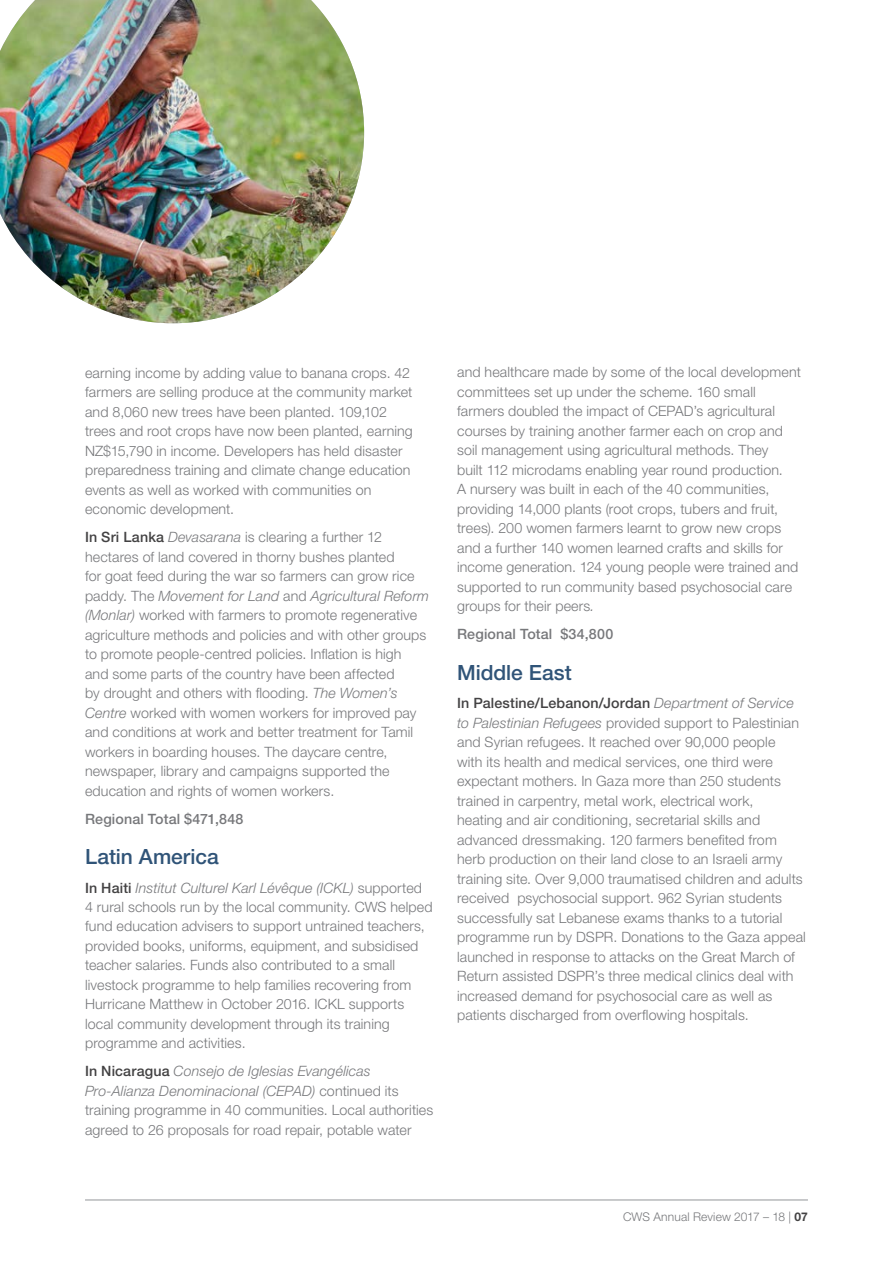
<style>
.page{position:relative;width:893px;height:1263px;background:#fff}
.page>*{position:absolute;margin:0;border:0;box-sizing:border-box;transform-origin:0 0}
.t1{font:500 21px "Helvetica Neue LT Pro";color:#305478}
.t2{font:300 14.25px/19.5px "Helvetica Neue LT Pro";letter-spacing:.01em;color:#77787b}
.t3{font:500 14.25px "Helvetica Neue LT Pro";letter-spacing:.01em;color:#77787b}
.t4{font:300 12px "Helvetica Neue LT Pro";letter-spacing:.01em;color:#77787b}
.s1{font-weight:500;color:#434243}
.s2{font-style:italic}
.s3{font-weight:700;color:#434243}
</style>
<div class="page">
<hr style="left:85px;top:1199px;width:723px;height:1px;background:#bcbec0">
<img style="left:0;top:0;width:364px;height:323px">
<p class="t2" style="left:85px;top:363px;width:329px">earning income by adding value to banana crops. 42 farmers are selling produce at the community market and 8,060 new trees have been planted. 109,102 trees and root crops have now been planted, earning NZ$15,790 in income. Developers has held disaster preparedness training and climate change education events as well as worked with communities on economic development.</p>
<p class="t2" style="left:85px;top:527px;width:346px"><span class="s1">In Sri Lanka</span> <span class="s2">Devasarana</span> is clearing a further 12 hectares of land covered in thorny bushes planted<br>for goat feed during the war so farmers can grow rice paddy. The <span class="s2">Movement for Land</span> and <span class="s2">Agricultural Reform (Monlar)</span> worked with farmers to promote regenerative agriculture methods and policies and with other groups to promote people-centred policies. Inflation is high<br>and some parts of the country have been affected<br>by drought and others with flooding. <span class="s2">The Women’s Centre</span> worked with women workers for improved pay and conditions at work and better treatment for Tamil workers in boarding houses. The daycare centre, newspaper, library and campaigns supported the education and rights of women workers.</p>
<p class="t3" style="left:85px;top:810px;width:160px">Regional Total $471,848</p>
<h1 class="t1" style="left:85px;top:844px;width:135px">Latin America</h1>
<p class="t2" style="left:85px;top:877px;width:349px"><span class="s1">In Haiti</span> <span class="s2">Institut Culturel Karl Lévêque (ICKL)</span> supported 4 rural schools run by the local community. CWS helped fund education advisers to support untrained teachers, provided books, uniforms, equipment, and subsidised teacher salaries. Funds also contributed to a small livestock programme to help families recovering from Hurricane Matthew in October 2016. ICKL supports local community development through its training programme and activities.</p>
<p class="t2" style="left:85px;top:1061px;width:350px"><span class="s1">In Nicaragua</span> <span class="s2">Consejo de Iglesias Evangélicas Pro-Alianza Denominacional (CEPAD)</span> continued its training programme in 40 communities. Local authorities agreed to 26 proposals for road repair, potable water</p>
<p class="t2" style="left:457px;top:362px;width:345px">and healthcare made by some of the local development committees set up under the scheme. 160 small farmers doubled the impact of CEPAD’s agricultural courses by training another farmer each on crop and soil management using agricultural methods. They<br>built 112 microdams enabling year round production.<br>A nursery was built in each of the 40 communities, providing 14,000 plants (root crops, tubers and fruit, trees). 200 women farmers learnt to grow new crops and a further 140 women learned crafts and skills for income generation. 124 young people were trained and supported to run community based psychosocial care groups for their peers<span class="s2">.</span></p>
<p class="t3" style="left:457px;top:625px;width:158px">Regional Total $34,800</p>
<h1 class="t1" style="left:457px;top:660px;width:116px">Middle East</h1>
<p class="t2" style="left:457px;top:693px;width:350px"><span class="s1">In Palestine/Lebanon/Jordan</span> <span class="s2">Department of Service to Palestinian Refugees</span> provided support to Palestinian and Syrian refugees. It reached over 90,000 people<br>with its health and medical services, one third were expectant mothers. In Gaza more than 250 students trained in carpentry, metal work, electrical work,<br>heating and air conditioning, secretarial skills and advanced dressmaking. 120 farmers benefited from herb production on their land close to an Israeli army training site. Over 9,000 traumatised children and adults received psychosocial support. 962 Syrian students successfully sat Lebanese exams thanks to a tutorial programme run by DSPR. Donations to the Gaza appeal launched in response to attacks on the Great March of Return assisted DSPR’s three medical clinics deal with increased demand for psychosocial care as well as patients discharged from overflowing hospitals.</p>
<p class="t4" style="left:623px;top:1209px;width:186px">CWS Annual Review 2017 – 18 | <span class="s3">07</span></p>
</div>
